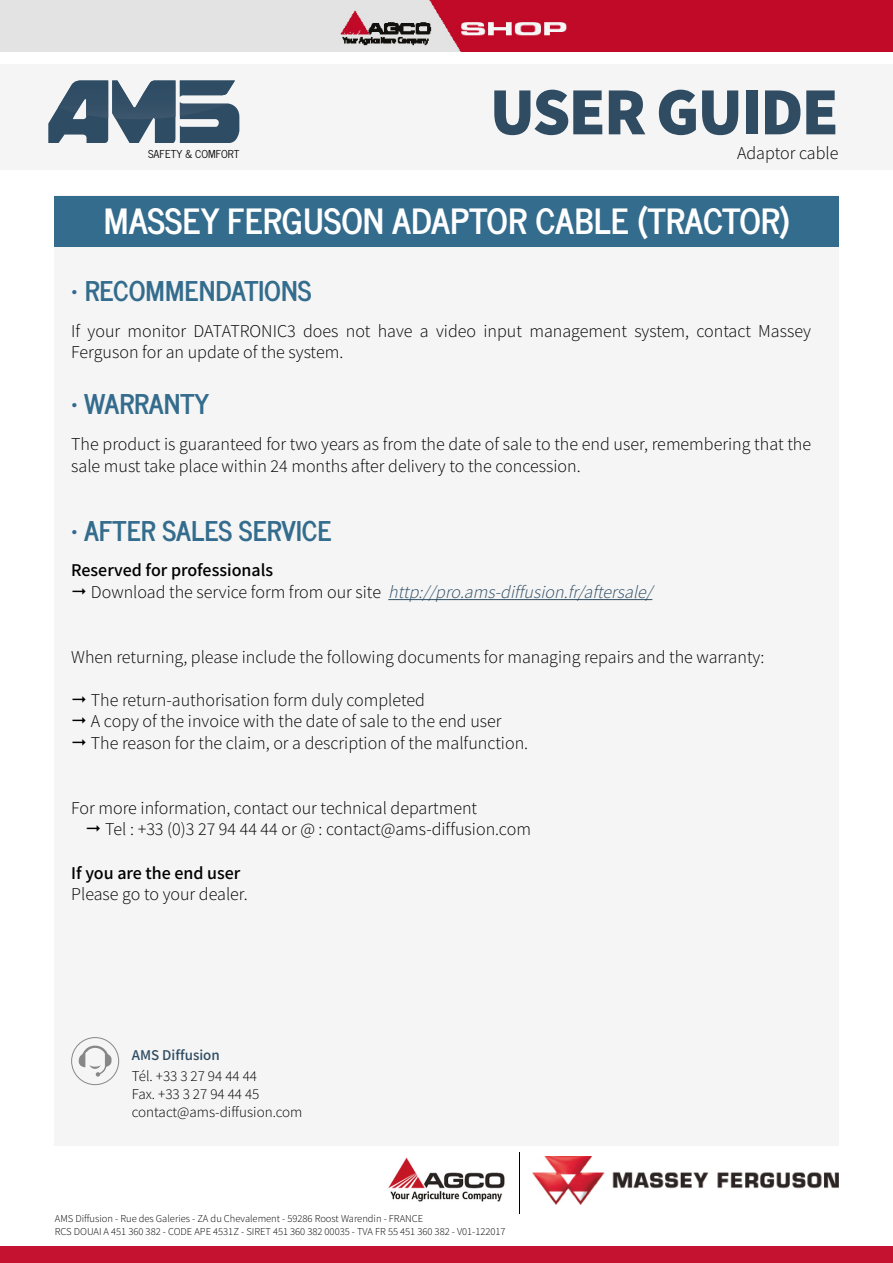
<style>
.page{position:relative;width:893px;height:1263px;background:#fff}
.page>*{position:absolute;margin:0;border:0;box-sizing:border-box;transform-origin:0 0}
.t1{font:900 67.5px "Mada";letter-spacing:-.03em;color:#2f4c63}
.t2{font:700 34.5px "News Cycle";color:#fff}
.t3{font:700 27px "News Cycle";color:#346c8d}
.t4{font:300 18px/21.6px "Mada";color:#000}
.t5{font:italic 300 18px/21.6px "Mada";color:#2f4c63}
.t6{font:500 18px "Mada";color:#000}
.t7{font:300 15px/18px "Mada";color:#000}
.t8{font:500 15px "Mada";color:#2f4c63}
.t9{font:10.8px "News Cycle";color:#010202}
.t10{font:300 10.5px/12.6px "Mada";color:#000}
.s1{font-weight:500;font-style:normal;color:#000}
.s2{font-style:normal;color:#000}
</style>
<div class="page">
<div style="left:0;top:1247px;width:893px;height:16px;background:#c41230"></div>
<div style="left:55px;top:196px;width:784px;height:950px;background:#f5f5f5"></div>
<div style="left:55px;top:196px;width:784px;height:50px;background:#346c8d"></div>
<hr style="left:0;top:65px;width:1px;height:106px;background:#e6e6e7">
<div style="left:0;top:64px;width:893px;height:106px;background:#f5f5f5"></div>
<svg style="left:48px;top:81px;width:191px;height:62px"></svg>
<img style="left:58px;top:81px;width:50px;height:37px">
<div style="left:71px;top:1037px;width:48px;height:48px;border:1px solid #878787;border-radius:50%"></div>
<svg style="left:79px;top:1045px;width:33px;height:31px"></svg>
<div style="left:0;top:0;width:461px;height:51px;background:#e3e3e3"></div>
<img style="left:340px;top:0;width:229px;height:51px">
<hr style="left:0;top:0;width:1px;height:51px;background:#c10a27">
<div style="left:569px;top:0;width:324px;height:51px;background:#c10a27"></div>
<img style="left:533px;top:1156px;width:306px;height:49px">
<img style="left:388px;top:1157px;width:117px;height:45px">
<hr style="left:517px;top:1150px;width:3px;height:66px;background:#000;opacity:.15">
<hr style="left:388px;top:599px;width:264px;height:1px;background:#2f4c63">
<p class="t9" style="left:148px;top:145px;width:93px">SAFETY &amp; COMFORT</p>
<h1 class="t1" style="left:490px;top:72px;width:351px">USER GUIDE</h1>
<p class="t4" style="left:737px;top:143px;width:103px">Adaptor cable</p>
<h2 class="t2" style="left:104px;top:190px;width:688px">MASSEY FERGUSON ADAPTOR CABLE (TRACTOR)</h2>
<h3 class="t3" style="left:71px;top:267px;width:242px">• RECOMMENDATIONS</h3>
<p class="t4" style="left:71px;top:321px;width:741px">If your monitor DATATRONIC3 does not have a video input management system, contact Massey<br>Ferguson for an update of the system.</p>
<h3 class="t3" style="left:71px;top:380px;width:140px">• WARRANTY</h3>
<p class="t4" style="left:71px;top:434px;width:741px">The product is guaranteed for two years as from the date of sale to the end user, remembering that the sale must take place within 24 months after delivery to the concession.</p>
<h3 class="t3" style="left:71px;top:507px;width:262px">• AFTER SALES SERVICE</h3>
<p class="t5" style="left:91px;top:560px;width:567px;text-indent:-20px"><span class="s1">Reserved for professionals<br></span><span class="s2">D o w n l o a d t h e s e rv i ce fo r m fro m o u r s i te</span> http://pro.ams-diffusion.fr/aftersale/</p>
<p class="t4" style="left:71px;top:647px;width:695px">When returning, please include the following documents for managing repairs and the warranty:</p>
<p class="t4" style="left:91px;top:690px;width:439px">The return-authorisation form duly completed<br>A copy of the invoice with the date of sale to the end user<br>The reason for the claim, or a description of the malfunction.</p>
<p class="t4" style="left:105px;top:798px;width:427px;text-indent:-34px">For more information, contact our technical department<br>Tel : +33 (0)3 27 94 44 44 or @ : contact@ams-diffusion.com</p>
<p class="t6" style="left:71px;top:863px;width:171px">If you are the end user</p>
<p class="t4" style="left:71px;top:884px;width:178px">Please go to your dealer.</p>
<p class="t8" style="left:132px;top:1046px;width:89px">AMS Diffusion</p>
<p class="t7" style="left:132px;top:1068px;width:172px">Tél. +33 3 27 94 44 44<br>Fax. +33 3 27 94 44 45 contact@ams-diffusion.com</p>
<p class="t10" style="left:55px;top:1213px;width:452px">AMS Diffusion - Rue des Galeries - ZA du Chevalement - 59286 Roost Warendin - FRANCE<br>RCS DOUAI A 451 360 382 - CODE APE 4531Z - SIRET 451 360 382 00035 - TVA FR 55 451 360 382 - V01-122017</p>
</div>
